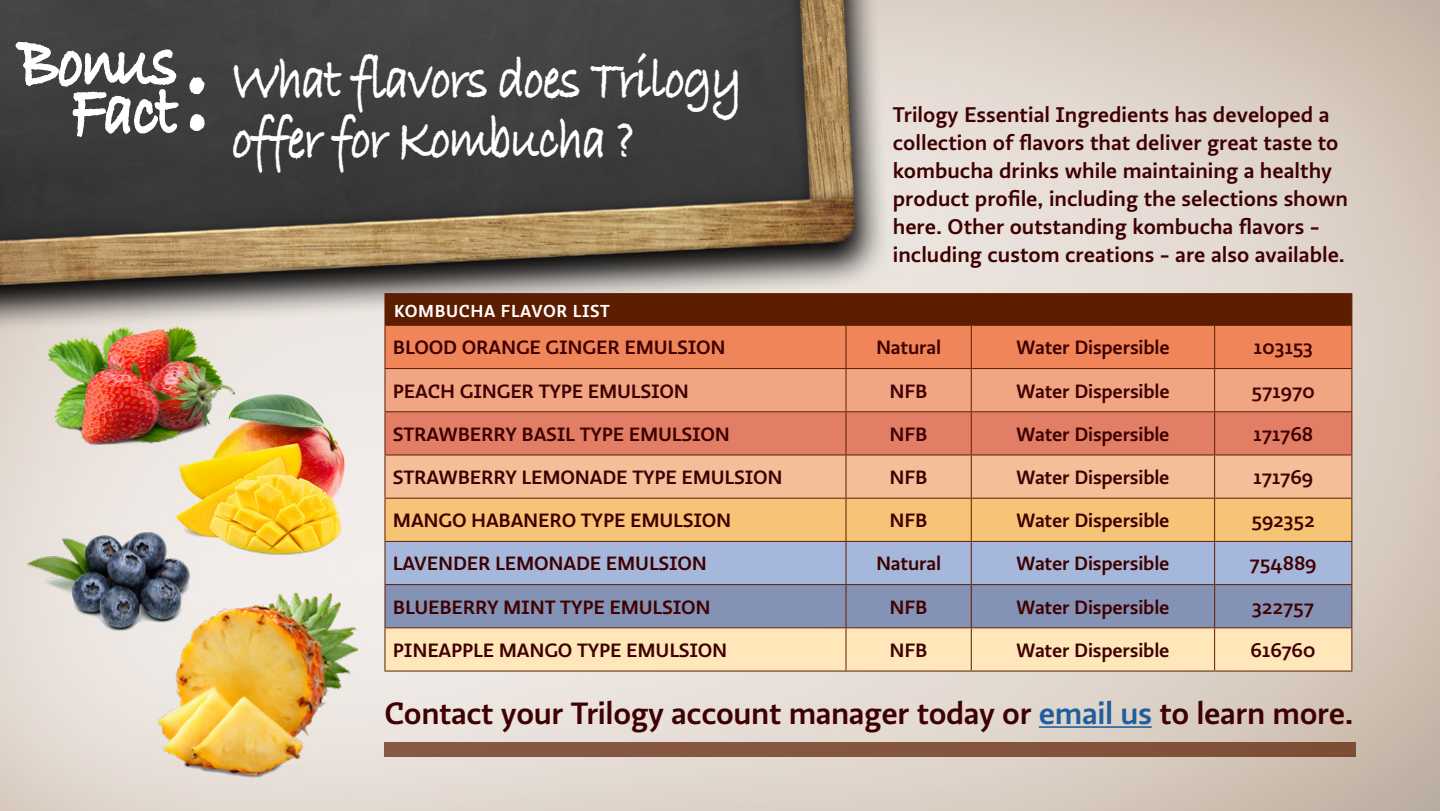
<style>
.page{position:relative;width:1440px;height:811px;background:#fff}
.page>*{position:absolute;margin:0;border:0;box-sizing:border-box;transform-origin:0 0}
.t1{font:700 145.8px "Bradley Hand ITCTT";color:#fff;scale:.8 1}
.t2{font:700 75px "Bradley Hand ITCTT";letter-spacing:-.03em;color:#fff;scale:.8 1}
.t3{font:700 60px/60px "Bradley Hand ITCTT";letter-spacing:-.03em;color:#fff;scale:.8 1}
.t4{font:500 32px "Ratio";letter-spacing:-.01em;color:#3e0000}
.t5{font:500 22px/28px "Ratio";color:#3e0000}
.t6{font:500 20px "Ratio";letter-spacing:-.01em;color:#3e0000}
.t7{font:500 18px "Ratio Display";letter-spacing:.03em;color:#fff;scale:1.11 1}
.s1{color:#215e9e}
</style>
<div class="page">
<img style="left:0;top:0;width:1440px;height:811px">
<img style="left:0;top:0;width:937px;height:356px">
<img style="left:165px;top:386px;width:190px;height:174px">
<img style="left:45px;top:319px;width:194px;height:131px">
<img style="left:133px;top:572px;width:245px;height:216px">
<img style="left:22px;top:524px;width:178px;height:113px">
<div style="left:384px;top:742px;width:972px;height:15px;background:#85553f"></div>
<svg style="left:385px;top:294px;width:966px;height:376px;background:#cf9e86"></svg>
<hr style="left:384px;top:293px;width:462px;height:1px;background:#5d1d01">
<hr style="left:384px;top:294px;width:1px;height:31px;background:#5d1d01">
<hr style="left:846px;top:293px;width:125px;height:1px;background:#5d1d01">
<hr style="left:846px;top:294px;width:1px;height:31px;background:#5d1d01">
<hr style="left:971px;top:293px;width:244px;height:1px;background:#5d1d01">
<hr style="left:971px;top:294px;width:1px;height:31px;background:#5d1d01">
<hr style="left:1215px;top:293px;width:137px;height:1px;background:#5d1d01">
<hr style="left:1214px;top:294px;width:1px;height:31px;background:#5d1d01">
<hr style="left:1351px;top:294px;width:1px;height:31px;background:#5d1d01">
<hr style="left:384px;top:325px;width:462px;height:1px;background:#5d1d01">
<hr style="left:384px;top:326px;width:1px;height:42px;background:#5d1d01">
<hr style="left:846px;top:325px;width:125px;height:1px;background:#5d1d01">
<hr style="left:846px;top:326px;width:1px;height:42px;background:#5d1d01">
<hr style="left:971px;top:325px;width:244px;height:1px;background:#5d1d01">
<hr style="left:971px;top:326px;width:1px;height:42px;background:#5d1d01">
<hr style="left:1215px;top:325px;width:137px;height:1px;background:#5d1d01">
<hr style="left:1214px;top:326px;width:1px;height:42px;background:#5d1d01">
<hr style="left:1351px;top:326px;width:1px;height:42px;background:#5d1d01">
<hr style="left:384px;top:368px;width:462px;height:1px;background:#5d1d01">
<hr style="left:384px;top:369px;width:1px;height:42px;background:#5d1d01">
<hr style="left:846px;top:368px;width:125px;height:1px;background:#5d1d01">
<hr style="left:846px;top:369px;width:1px;height:42px;background:#5d1d01">
<hr style="left:971px;top:368px;width:244px;height:1px;background:#5d1d01">
<hr style="left:971px;top:369px;width:1px;height:42px;background:#5d1d01">
<hr style="left:1215px;top:368px;width:137px;height:1px;background:#5d1d01">
<hr style="left:1214px;top:369px;width:1px;height:42px;background:#5d1d01">
<hr style="left:1351px;top:369px;width:1px;height:42px;background:#5d1d01">
<hr style="left:384px;top:411px;width:462px;height:1px;background:#5d1d01">
<hr style="left:384px;top:412px;width:1px;height:42px;background:#5d1d01">
<hr style="left:846px;top:411px;width:125px;height:1px;background:#5d1d01">
<hr style="left:846px;top:412px;width:1px;height:42px;background:#5d1d01">
<hr style="left:971px;top:411px;width:244px;height:1px;background:#5d1d01">
<hr style="left:971px;top:412px;width:1px;height:42px;background:#5d1d01">
<hr style="left:1215px;top:411px;width:137px;height:1px;background:#5d1d01">
<hr style="left:1214px;top:412px;width:1px;height:42px;background:#5d1d01">
<hr style="left:1351px;top:412px;width:1px;height:42px;background:#5d1d01">
<hr style="left:384px;top:454px;width:462px;height:1px;background:#5d1d01">
<hr style="left:384px;top:455px;width:1px;height:43px;background:#5d1d01">
<hr style="left:846px;top:454px;width:125px;height:1px;background:#5d1d01">
<hr style="left:846px;top:455px;width:1px;height:43px;background:#5d1d01">
<hr style="left:971px;top:454px;width:244px;height:1px;background:#5d1d01">
<hr style="left:971px;top:455px;width:1px;height:43px;background:#5d1d01">
<hr style="left:1215px;top:454px;width:137px;height:1px;background:#5d1d01">
<hr style="left:1214px;top:455px;width:1px;height:43px;background:#5d1d01">
<hr style="left:1351px;top:455px;width:1px;height:43px;background:#5d1d01">
<hr style="left:384px;top:498px;width:462px;height:1px;background:#5d1d01">
<hr style="left:384px;top:499px;width:1px;height:42px;background:#5d1d01">
<hr style="left:846px;top:498px;width:125px;height:1px;background:#5d1d01">
<hr style="left:846px;top:499px;width:1px;height:42px;background:#5d1d01">
<hr style="left:971px;top:498px;width:244px;height:1px;background:#5d1d01">
<hr style="left:971px;top:499px;width:1px;height:42px;background:#5d1d01">
<hr style="left:1215px;top:498px;width:137px;height:1px;background:#5d1d01">
<hr style="left:1214px;top:499px;width:1px;height:42px;background:#5d1d01">
<hr style="left:1351px;top:499px;width:1px;height:42px;background:#5d1d01">
<hr style="left:384px;top:541px;width:462px;height:1px;background:#5d1d01">
<hr style="left:384px;top:542px;width:1px;height:42px;background:#5d1d01">
<hr style="left:846px;top:541px;width:125px;height:1px;background:#5d1d01">
<hr style="left:846px;top:542px;width:1px;height:42px;background:#5d1d01">
<hr style="left:971px;top:541px;width:244px;height:1px;background:#5d1d01">
<hr style="left:971px;top:542px;width:1px;height:42px;background:#5d1d01">
<hr style="left:1215px;top:541px;width:137px;height:1px;background:#5d1d01">
<hr style="left:1214px;top:542px;width:1px;height:42px;background:#5d1d01">
<hr style="left:1351px;top:542px;width:1px;height:42px;background:#5d1d01">
<hr style="left:384px;top:584px;width:462px;height:1px;background:#5d1d01">
<hr style="left:384px;top:585px;width:1px;height:42px;background:#5d1d01">
<hr style="left:846px;top:584px;width:125px;height:1px;background:#5d1d01">
<hr style="left:846px;top:585px;width:1px;height:42px;background:#5d1d01">
<hr style="left:971px;top:584px;width:244px;height:1px;background:#5d1d01">
<hr style="left:971px;top:585px;width:1px;height:42px;background:#5d1d01">
<hr style="left:1215px;top:584px;width:137px;height:1px;background:#5d1d01">
<hr style="left:1214px;top:585px;width:1px;height:42px;background:#5d1d01">
<hr style="left:1351px;top:585px;width:1px;height:42px;background:#5d1d01">
<hr style="left:384px;top:627px;width:462px;height:1px;background:#5d1d01">
<hr style="left:384px;top:628px;width:1px;height:42px;background:#5d1d01">
<hr style="left:846px;top:627px;width:125px;height:1px;background:#5d1d01">
<hr style="left:846px;top:628px;width:1px;height:42px;background:#5d1d01">
<hr style="left:971px;top:627px;width:244px;height:1px;background:#5d1d01">
<hr style="left:971px;top:628px;width:1px;height:42px;background:#5d1d01">
<hr style="left:1215px;top:627px;width:137px;height:1px;background:#5d1d01">
<hr style="left:1214px;top:628px;width:1px;height:42px;background:#5d1d01">
<hr style="left:1351px;top:628px;width:1px;height:42px;background:#5d1d01">
<hr style="left:384px;top:670px;width:462px;height:1px;background:#5d1d01">
<hr style="left:846px;top:670px;width:125px;height:1px;background:#5d1d01">
<hr style="left:971px;top:670px;width:244px;height:1px;background:#5d1d01">
<hr style="left:1215px;top:670px;width:137px;height:1px;background:#5d1d01">
<hr style="left:1039px;top:726px;width:113px;height:2px;background:#215e9e">
<svg style="left:15px;top:0;width:173px;height:138px;background:#525252"></svg>
<h2 class="t2" style="left:18px;top:5px;width:201px">Bonus</h2>
<h2 class="t2" style="left:71px;top:54px;width:134px">Fact</h2>
<h1 class="t1" style="left:182px;top:-22px;width:40px">:</h1>
<h3 class="t3" style="left:232px;top:47px;width:640px">What flavors does Trilogy offer for Kombucha ?</h3>
<p class="t7" style="left:394px;top:300px;width:196px">KOMBUCHA FLAVOR LIST</p>
<p class="t5" style="left:893px;top:101px;width:457px">Trilogy Essential Ingredients has developed a collection of flavors that deliver great taste to kombucha drinks while maintaining a healthy product profile, including the selections shown here. Other outstanding kombucha flavors - including custom creations - are also available.</p>
<p class="t6" style="left:393px;top:336px;width:334px">BLOOD ORANGE GINGER EMULSION</p>
<p class="t6" style="left:876px;top:336px;width:67px">Natural</p>
<p class="t6" style="left:1016px;top:336px;width:155px">Water Dispersible</p>
<p class="t6" style="left:1253px;top:336px;width:61px">103153</p>
<p class="t6" style="left:393px;top:379px;width:298px">PEACH GINGER TYPE EMULSION</p>
<p class="t6" style="left:890px;top:379px;width:39px">NFB</p>
<p class="t6" style="left:1016px;top:379px;width:155px">Water Dispersible</p>
<p class="t6" style="left:1251px;top:379px;width:65px">571970</p>
<p class="t6" style="left:393px;top:422px;width:339px">STRAWBERRY BASIL TYPE EMULSION</p>
<p class="t6" style="left:890px;top:422px;width:39px">NFB</p>
<p class="t6" style="left:1016px;top:422px;width:155px">Water Dispersible</p>
<p class="t6" style="left:1253px;top:422px;width:61px">171768</p>
<p class="t6" style="left:393px;top:465px;width:391px">STRAWBERRY LEMONADE TYPE EMULSION</p>
<p class="t6" style="left:890px;top:465px;width:39px">NFB</p>
<p class="t6" style="left:1016px;top:465px;width:155px">Water Dispersible</p>
<p class="t6" style="left:1253px;top:465px;width:61px">171769</p>
<p class="t6" style="left:393px;top:509px;width:340px">MANGO HABANERO TYPE EMULSION</p>
<p class="t6" style="left:890px;top:509px;width:39px">NFB</p>
<p class="t6" style="left:1016px;top:509px;width:155px">Water Dispersible</p>
<p class="t6" style="left:1252px;top:509px;width:65px">592352</p>
<p class="t6" style="left:393px;top:552px;width:316px">LAVENDER LEMONADE EMULSION</p>
<p class="t6" style="left:876px;top:552px;width:67px">Natural</p>
<p class="t6" style="left:1016px;top:552px;width:155px">Water Dispersible</p>
<p class="t6" style="left:1250px;top:552px;width:69px">754889</p>
<p class="t6" style="left:393px;top:595px;width:319px">BLUEBERRY MINT TYPE EMULSION</p>
<p class="t6" style="left:890px;top:595px;width:39px">NFB</p>
<p class="t6" style="left:1016px;top:595px;width:155px">Water Dispersible</p>
<p class="t6" style="left:1252px;top:595px;width:63px">322757</p>
<p class="t6" style="left:393px;top:638px;width:336px">PINEAPPLE MANGO TYPE EMULSION</p>
<p class="t6" style="left:890px;top:638px;width:39px">NFB</p>
<p class="t6" style="left:1016px;top:638px;width:155px">Water Dispersible</p>
<p class="t6" style="left:1251px;top:638px;width:67px">616760</p>
<h3 class="t4" style="left:384px;top:694px;width:970px">Contact your Trilogy account manager today or <span class="s1">email us</span> to learn more.</h3>
</div>
